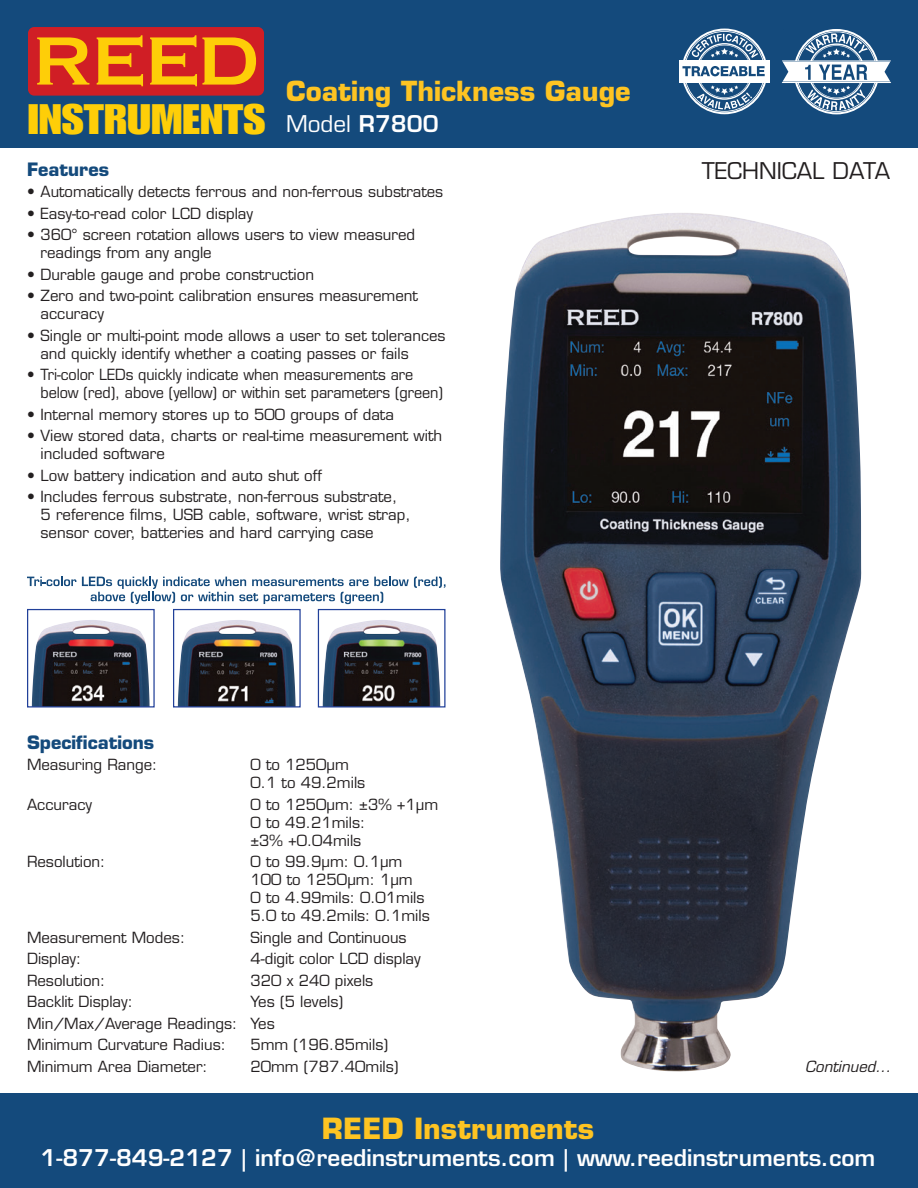
<style>
.page{position:relative;width:918px;height:1188px;background:#fff}
.page>*{position:absolute;margin:0;border:0;box-sizing:border-box;transform-origin:0 0}
.t1{font:41.7px "Impact LT Std";color:#fece08;scale:1.19 1}
.t2{font:41.7px "Impact LT Std";color:#231f20;scale:1.19 1}
.t3{font:700 28.5px "Eurostile LT Std";color:#fec422}
.t4{font:700 27px "Eurostile LT Std";color:#fec422}
.t5{font:600 22.5px "Eurostile LT Std";color:#fff}
.t6{font:22.5px "Eurostile LT Std";color:#231f20}
.t7{font:22.5px "Eurostile LT Std";color:#fff}
.t8{font:700 18px "Eurostile LT Std";color:#144a7c}
.t9{font:15px/18px "Eurostile LT Std";color:#231f20}
.t10{font:15px/18px "Eurostile LT Std";color:#231f20;scale:.96 1}
.t11{font:italic 15px "Eurostile LT Std";color:#231f20}
.s1{font-weight:600}
</style>
<div class="page">
<div style="left:0;top:0;width:918px;height:148px;background:#144a7c"></div>
<svg style="left:782px;top:29px;width:109px;height:85px"></svg>
<div style="left:28px;top:27px;width:236px;height:69px;background:#d01e25;border-radius:6px"></div>
<svg style="left:37px;top:37px;width:52px;height:48px"></svg>
<svg style="left:97px;top:35px;width:46px;height:51px"></svg>
<svg style="left:150px;top:35px;width:106px;height:51px"></svg>
<svg style="left:683px;top:83px;width:83px;height:31px"></svg>
<div style="left:679px;top:62px;width:91px;height:19px;background:#fff"></div>
<hr style="left:679px;top:60px;width:91px;height:1px;background:#fff">
<hr style="left:679px;top:82px;width:91px;height:1px;background:#fff">
<svg style="left:682px;top:29px;width:84px;height:47px"></svg>
<img style="left:500px;top:213px;width:362px;height:859px">
<img style="left:32px;top:620px;width:118px;height:86px">
<div style="left:27px;top:609px;width:128px;height:99px;border:1px solid #214099"></div>
<img style="left:323px;top:620px;width:117px;height:86px">
<div style="left:318px;top:609px;width:128px;height:99px;border:1px solid #214099"></div>
<img style="left:178px;top:620px;width:118px;height:86px">
<div style="left:173px;top:609px;width:128px;height:99px;border:1px solid #214099"></div>
<svg style="left:27px;top:577px;width:49px;height:9px"></svg>
<svg style="left:82px;top:577px;width:364px;height:27px"></svg>
<div style="left:0;top:1094px;width:918px;height:94px;background:#144a7c"></div>
<h1 class="t1" style="left:28px;top:95px;width:201px">INSTRUMENTS</h1>
<h3 class="t4" style="left:286px;top:75px;width:346px">Coating Thickness Gauge</h3>
<h3 class="t7" style="left:286px;top:110px;width:154px">Model <span class="s1">R7800</span></h3>
<p class="t8" style="left:27px;top:158px;width:84px">Features</p>
<p class="t9" style="left:27px;top:183px;width:418px">• Automatically detects ferrous and non-ferrous substrates</p>
<p class="t9" style="left:27px;top:204px;width:228px">• Easy-to-read color LCD display</p>
<p class="t9" style="left:40px;top:226px;width:376px;text-indent:-14px">• 360° screen rotation allows users to view measured readings from any angle</p>
<p class="t9" style="left:27px;top:265px;width:289px">• Durable gauge and probe construction</p>
<p class="t9" style="left:40px;top:287px;width:379px;text-indent:-14px">• Zero and two-point calibration ensures measurement accuracy</p>
<p class="t9" style="left:40px;top:326px;width:406px;text-indent:-14px">• Single or multi-point mode allows a user to set tolerances and quickly identify whether a coating passes or fails</p>
<p class="t10" style="left:40px;top:366px;width:421px;text-indent:-13px">• Tri-color LEDs quickly indicate when measurements are below (red), above (yellow) or within set parameters (green)</p>
<p class="t9" style="left:27px;top:405px;width:369px">• Internal memory stores up to 500 groups of data</p>
<p class="t9" style="left:40px;top:427px;width:403px;text-indent:-14px">• View stored data, charts or real-time measurement with included software</p>
<p class="t9" style="left:27px;top:466px;width:297px">• Low battery indication and auto shut off</p>
<p class="t9" style="left:40px;top:488px;width:372px;text-indent:-14px">• Includes ferrous substrate, non-ferrous substrate,<br>5 reference films, USB cable, software, wrist strap, sensor cover, batteries and hard carrying case</p>
<h1 class="t2" style="left:28px;top:249px;width:201px">INSTRUMENTS</h1>
<h3 class="t6" style="left:702px;top:157px;width:190px">TECHNICAL DATA</h3>
<p class="t8" style="left:27px;top:731px;width:129px">Specifications</p>
<p class="t9" style="left:27px;top:756px;width:132px">Measuring Range:</p>
<p class="t9" style="left:250px;top:756px;width:116px">0 to 1250μm<br>0.1 to 49.2mils</p>
<p class="t9" style="left:27px;top:795px;width:67px">Accuracy</p>
<p class="t9" style="left:250px;top:795px;width:189px">0 to 1250μm: ±3% +1μm<br>0 to 49.21mils:<br>±3% +0.04mils</p>
<p class="t9" style="left:27px;top:853px;width:80px">Resolution:</p>
<p class="t9" style="left:250px;top:853px;width:181px">0 to 99.9μm: 0.1μm<br>100 to 1250μm: 1μm<br>0 to 4.99mils: 0.01mils<br>5.0 to 49.2mils: 0.1mils</p>
<p class="t9" style="left:27px;top:928px;width:160px">Measurement Modes:</p>
<p class="t9" style="left:250px;top:928px;width:158px">Single and Continuous</p>
<p class="t9" style="left:27px;top:950px;width:56px">Display:</p>
<p class="t9" style="left:250px;top:950px;width:172px">4-digit color LCD display</p>
<p class="t9" style="left:27px;top:971px;width:80px">Resolution:</p>
<p class="t9" style="left:250px;top:971px;width:124px">320 x 240 pixels</p>
<p class="t9" style="left:27px;top:993px;width:107px">Backlit Display:</p>
<p class="t9" style="left:27px;top:991px;width:318px;line-height:21.5px;text-indent:224px">Yes (5 levels)<br>Min/Max/Average Readings: Yes<br>Minimum Curvature Radius:</p>
<p class="t9" style="left:250px;top:1036px;width:139px">5mm (196.85mils)</p>
<p class="t9" style="left:27px;top:1057px;width:182px">Minimum Area Diameter:</p>
<p class="t9" style="left:250px;top:1057px;width:150px">20mm (787.40mils)</p>
<p class="t11" style="left:805px;top:1057px;width:87px">Continued...</p>
<h2 class="t3" style="left:322px;top:1111px;width:274px">REED Instruments</h2>
<h3 class="t5" style="left:41px;top:1144px;width:836px">1-877-849-2127 | info@reedinstruments.com | www.reedinstruments.com</h3>
</div>
